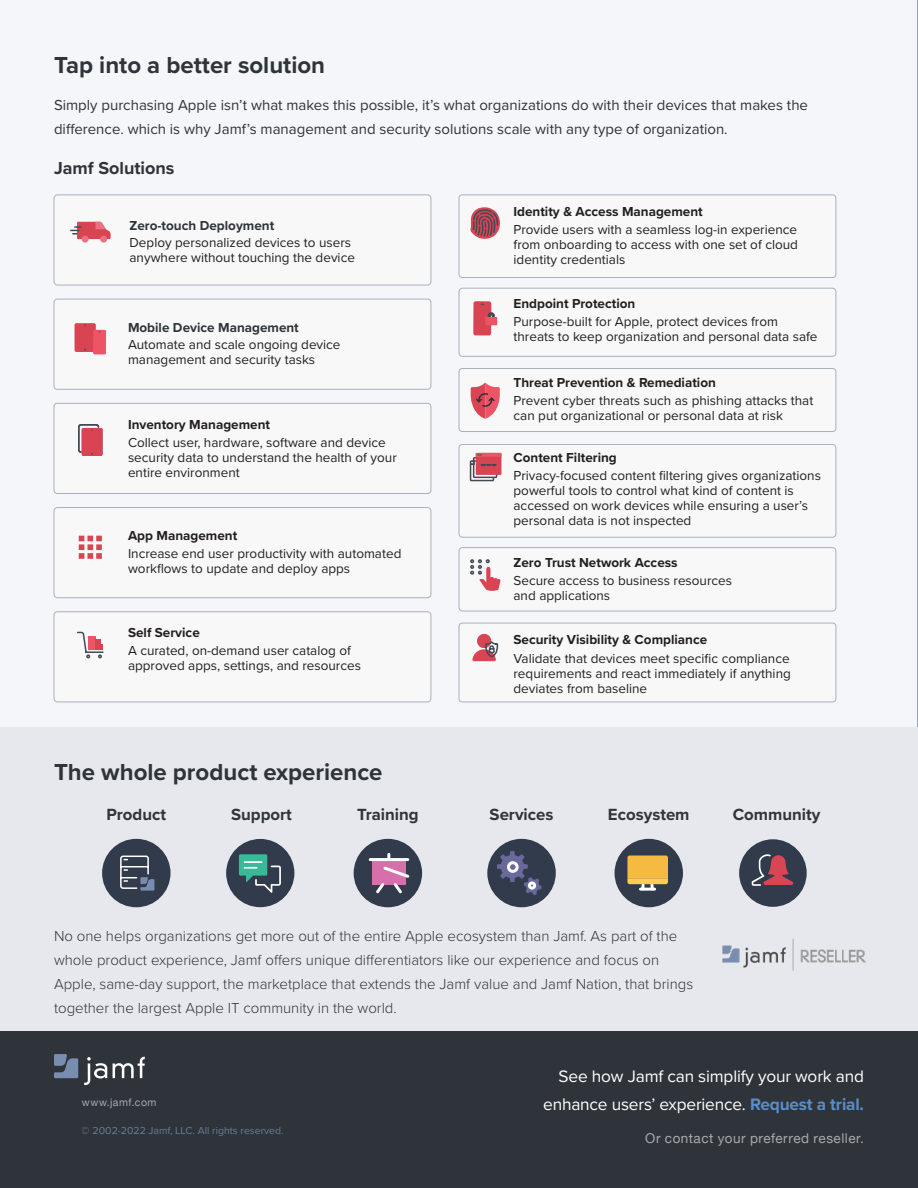
<style>
.page{position:relative;width:918px;height:1188px;background:#fff}
.page>*{position:absolute;margin:0;border:0;box-sizing:border-box;transform-origin:0 0}
.t1{font:700 24px "Proxima Nova";color:#2f343a}
.t2{font:700 18px "Proxima Nova";color:#2f343a}
.t3{font:17.25px/28.5px "Proxima Nova";letter-spacing:-.01em;color:#fff;text-align:right}
.t4{font:700 16.8px "Proxima Nova";color:#2f343a}
.t5{font:300 15px/24px "Proxima Nova";color:#2f343a}
.t6{font:15px/24px "Proxima Nova";color:#2f343a}
.t7{font:13.5px/15px "Proxima Nova";color:#231f20}
.t8{font:700 13.5px "Proxima Nova";color:#231f20}
.t9{font:700 13.5px "Proxima Nova";color:#2f343a}
.t10{font:13.5px "Helvetica Neue";letter-spacing:.035em;color:#a8a9ad}
.t11{font:10.5px "Proxima Nova";color:#788eb0}
.t12{font:10.5px "Helvetica Neue";letter-spacing:.045em;color:#a8a9ad}
.s1{font-weight:700;color:#588eca}
</style>
<div class="page">
<div style="left:0;top:0;width:918px;height:727px;background:#f4f6f9"></div>
<div style="left:54px;top:195px;width:377px;height:90px;background:#f8f8f8;border-radius:4px"></div>
<div style="left:54px;top:195px;width:377px;height:90px;border:1px solid #a9b1bc;border-radius:4px"></div>
<div style="left:54px;top:299px;width:377px;height:90px;background:#f8f8f8;border-radius:3px"></div>
<div style="left:54px;top:299px;width:377px;height:90px;border:1px solid #a9b1bc;border-radius:3px"></div>
<div style="left:54px;top:403px;width:377px;height:90px;background:#f8f8f8;border-radius:3px"></div>
<div style="left:54px;top:403px;width:377px;height:91px;border:1px solid #a9b1bc;border-radius:3px"></div>
<div style="left:54px;top:508px;width:377px;height:90px;background:#f8f8f8;border-radius:4px"></div>
<div style="left:54px;top:507px;width:377px;height:91px;border:1px solid #a9b1bc;border-radius:4px"></div>
<div style="left:54px;top:612px;width:377px;height:90px;background:#f8f8f8;border-radius:4px"></div>
<div style="left:54px;top:612px;width:377px;height:90px;border:1px solid #a9b1bc;border-radius:4px"></div>
<div style="left:459px;top:195px;width:377px;height:82px;background:#f8f8f8;border-radius:3px"></div>
<div style="left:459px;top:195px;width:377px;height:83px;border:1px solid #a9b1bc;border-radius:3px"></div>
<div style="left:459px;top:288px;width:377px;height:68px;background:#f8f8f8;border-radius:4px"></div>
<div style="left:459px;top:288px;width:377px;height:69px;border:1px solid #a9b1bc;border-radius:4px"></div>
<div style="left:459px;top:369px;width:377px;height:63px;background:#f8f8f8;border-radius:3px"></div>
<div style="left:459px;top:368px;width:377px;height:64px;border:1px solid #a9b1bc;border-radius:3px"></div>
<div style="left:459px;top:444px;width:377px;height:93px;background:#f8f8f8;border-radius:4px"></div>
<div style="left:459px;top:444px;width:377px;height:93px;border:1px solid #a9b1bc;border-radius:4px"></div>
<div style="left:459px;top:548px;width:377px;height:63px;background:#f8f8f8;border-radius:4px"></div>
<div style="left:459px;top:547px;width:377px;height:64px;border:1px solid #a9b1bc;border-radius:4px"></div>
<div style="left:459px;top:623px;width:377px;height:79px;background:#f8f8f8;border-radius:3px"></div>
<div style="left:459px;top:623px;width:377px;height:79px;border:1px solid #a9b1bc;border-radius:3px"></div>
<div style="left:0;top:727px;width:918px;height:403px;background:#e6e8ed"></div>
<div style="left:0;top:1031px;width:918px;height:157px;background:#2f343a"></div>
<svg style="left:113px;top:1057px;width:32px;height:21px"></svg>
<svg style="left:84px;top:1057px;width:23px;height:28px"></svg>
<svg style="left:54px;top:1054px;width:24px;height:24px"></svg>
<svg style="left:71px;top:222px;width:40px;height:17px"></svg>
<div style="left:82px;top:236px;width:7px;height:7px;background:#ed7082;border-radius:50%"></div>
<div style="left:100px;top:236px;width:7px;height:7px;background:#ed7082;border-radius:50%"></div>
<div style="left:75px;top:323px;width:21px;height:29px;background:#d94453;border-radius:2px"></div>
<div style="left:93px;top:330px;width:13px;height:24px;background:#ed5466;border-radius:2px"></div>
<div style="left:82px;top:428px;width:21px;height:28px;background:#d94453;border-radius:2px"></div>
<svg style="left:78px;top:424px;width:22px;height:31px"></svg>
<svg style="left:79px;top:536px;width:23px;height:23px"></svg>
<svg style="left:77px;top:631px;width:27px;height:28px"></svg>
<div style="left:473px;top:301px;width:18px;height:34px;background:#d94453;border-radius:2px"></div>
<svg style="left:470px;top:176px;width:30px;height:129px"></svg>
<svg style="left:487px;top:311px;width:8px;height:6px"></svg>
<div style="left:485px;top:317px;width:12px;height:8px;background:#ed5466"></div>
<svg style="left:471px;top:383px;width:29px;height:36px"></svg>
<svg style="left:469px;top:453px;width:32px;height:29px"></svg>
<svg style="left:470px;top:559px;width:31px;height:32px"></svg>
<svg style="left:472px;top:633px;width:27px;height:28px"></svg>
<div style="left:354px;top:839px;width:68px;height:68px;background:#323b4b;border-radius:50%"></div>
<div style="left:615px;top:839px;width:68px;height:68px;background:#323b4b;border-radius:50%"></div>
<div style="left:487px;top:839px;width:69px;height:68px;background:#323b4b;border-radius:50%"></div>
<div style="left:102px;top:839px;width:69px;height:68px;background:#323b4b;border-radius:50%"></div>
<div style="left:739px;top:839px;width:68px;height:68px;background:#323b4b;border-radius:50%"></div>
<svg style="left:752px;top:854px;width:41px;height:32px"></svg>
<div style="left:226px;top:839px;width:68px;height:68px;background:#323b4b;border-radius:50%"></div>
<svg style="left:239px;top:854px;width:42px;height:39px"></svg>
<svg style="left:120px;top:855px;width:34px;height:36px"></svg>
<svg style="left:368px;top:852px;width:42px;height:42px"></svg>
<svg style="left:497px;top:851px;width:45px;height:44px"></svg>
<hr style="left:640px;top:888px;width:15px;height:3px;background:#fff">
<svg style="left:627px;top:855px;width:41px;height:34px"></svg>
<img style="left:722px;top:938px;width:143px;height:33px">
<h1 class="t1" style="left:54px;top:47px;width:273px">Tap into a better solution</h1>
<p class="t6" style="left:54px;top:93px;width:756px">Simply purchasing Apple isn’t what makes this possible, it’s what organizations do with their devices that makes the difference. which is why Jamf’s management and security solutions scale with any type of organization.</p>
<h2 class="t2" style="left:54px;top:155px;width:122px">Jamf Solutions</h2>
<p class="t9" style="left:130px;top:215px;width:146px">Zero-touch Deployment</p>
<p class="t7" style="left:130px;top:235px;width:227px">Deploy personalized devices to users anywhere without touching the device</p>
<p class="t9" style="left:128px;top:317px;width:172px">Mobile Device Management</p>
<p class="t7" style="left:128px;top:337px;width:214px">Automate and scale ongoing device management and security tasks</p>
<p class="t8" style="left:128px;top:415px;width:144px">Inventory Management</p>
<p class="t7" style="left:128px;top:434px;width:270px">Collect user, hardware, software and device security data to understand the health of your entire environment</p>
<p class="t8" style="left:128px;top:526px;width:111px">App Management</p>
<p class="t7" style="left:128px;top:546px;width:275px">Increase end user productivity with automated workflows to update and deploy apps</p>
<p class="t8" style="left:128px;top:622px;width:73px">Self Service</p>
<p class="t7" style="left:128px;top:642px;width:234px">A curated, on-demand user catalog of approved apps, settings, and resources</p>
<p class="t8" style="left:514px;top:202px;width:191px">Identity &amp; Access Management</p>
<p class="t7" style="left:514px;top:221px;width:286px;text-align:justify">Provide users with a seamless log-in experience from onboarding to access with one set of cloud identity credentials</p>
<p class="t8" style="left:514px;top:293px;width:123px">Endpoint Protection</p>
<p class="t7" style="left:514px;top:313px;width:306px">Purpose-built for Apple, protect devices from threats to keep organization and personal data safe</p>
<p class="t8" style="left:514px;top:372px;width:204px">Threat Prevention &amp; Remediation</p>
<p class="t7" style="left:514px;top:392px;width:301px">Prevent cyber threats such as phishing attacks that can put organizational or personal data at risk</p>
<p class="t8" style="left:514px;top:448px;width:105px">Content Filtering</p>
<p class="t7" style="left:514px;top:468px;width:309px">Privacy-focused content filtering gives organizations powerful tools to control what kind of content is accessed on work devices while ensuring a user’s personal data is not inspected</p>
<p class="t8" style="left:514px;top:553px;width:166px">Zero Trust Network Access</p>
<p class="t7" style="left:514px;top:573px;width:220px">Secure access to business resources and applications</p>
<p class="t8" style="left:514px;top:630px;width:195px">Security Visibility &amp; Compliance</p>
<p class="t7" style="left:514px;top:650px;width:279px;text-align:justify">Validate that devices meet specific compliance requirements and react immediately if anything deviates from baseline</p>
<h1 class="t1" style="left:54px;top:754px;width:330px">The whole product experience</h1>
<p class="t4" style="left:106px;top:802px;width:61px">Product</p>
<p class="t4" style="left:231px;top:802px;width:62px">Support</p>
<p class="t4" style="left:357px;top:802px;width:63px">Training</p>
<p class="t4" style="left:490px;top:802px;width:65px">Services</p>
<p class="t4" style="left:608px;top:802px;width:83px">Ecosystem</p>
<p class="t4" style="left:733px;top:802px;width:89px">Community</p>
<p class="t5" style="left:54px;top:923px;width:641px">No one helps organizations get more out of the entire Apple ecosystem than Jamf. As part of the whole product experience, Jamf offers unique differentiators like our experience and focus on Apple, same-day support, the marketplace that extends the Jamf value and Jamf Nation, that brings together the largest Apple IT community in the world.</p>
<p class="t12" style="left:82px;top:1095px;width:76px">www.jamf.com</p>
<p class="t11" style="left:82px;top:1123px;width:203px">© 2002-2022 Jamf, LLC. All rights reserved.</p>
<p class="t3" style="left:543px;top:1061px;width:322px">See how Jamf can simplify your work and enhance users’ experience. <span class="s1">Request a trial.</span></p>
<p class="t10" style="left:645px;top:1129px;width:220px">Or contact your preferred reseller.</p>
</div>
